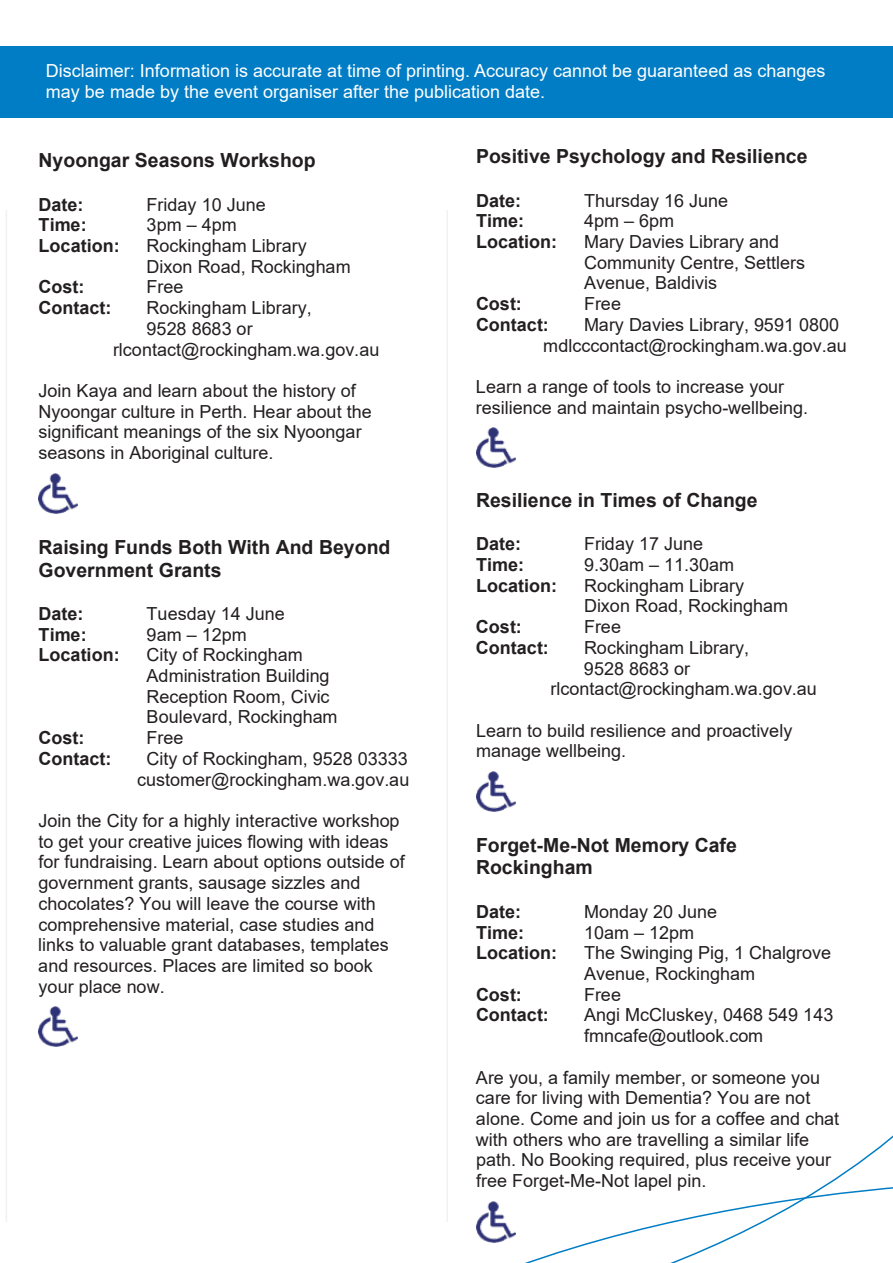
<style>
.page{position:relative;width:893px;height:1263px;background:#fff}
.page>*{position:absolute;margin:0;border:0;box-sizing:border-box;transform-origin:0 0}
.t1{font:700 19.5px/22.5px "Arial";color:#231f20}
.t2{font:18px/20.7px "Arial";color:#231f20}
.t3{font:700 18px "Arial";color:#231f20}
.t4{font:18px/21.6px "Arial";color:#fff}
</style>
<div class="page">
<div style="left:1px;top:46px;width:892px;height:72px;background:#007dc5"></div>
<svg style="left:0;top:54px;width:1px;height:61px"></svg>
<svg style="left:488px;top:1176px;width:405px;height:85px"></svg>
<hr style="left:6px;top:210px;width:1px;height:1012px;background:#f1f1f2">
<hr style="left:447px;top:210px;width:1px;height:1012px;background:#f1f1f2">
<img style="left:39px;top:473px;width:38px;height:40px">
<img style="left:39px;top:1007px;width:38px;height:40px">
<img style="left:476px;top:428px;width:39px;height:40px">
<img style="left:476px;top:771px;width:39px;height:41px">
<img style="left:476px;top:1201px;width:39px;height:41px">
<p class="t4" style="left:46px;top:59px;width:781px">Disclaimer: Information is accurate at time of printing. Accuracy cannot be guaranteed as changes may be made by the event organiser after the publication date.</p>
<p class="t1" style="left:39px;top:149px;width:279px">Nyoongar Seasons Workshop</p>
<p class="t3" style="left:39px;top:192px;width:47px">Date:</p>
<p class="t2" style="left:147px;top:194px;width:121px">Friday 10 June</p>
<p class="t3" style="left:39px;top:212px;width:50px">Time:</p>
<p class="t2" style="left:147px;top:215px;width:92px">3pm – 4pm</p>
<p class="t3" style="left:39px;top:233px;width:83px">Location:</p>
<p class="t2" style="left:147px;top:235px;width:206px">Rockingham Library<br>Dixon Road, Rockingham</p>
<p class="t3" style="left:39px;top:274px;width:47px">Cost:</p>
<p class="t2" style="left:147px;top:277px;width:39px">Free</p>
<p class="t3" style="left:39px;top:295px;width:74px">Contact:</p>
<p class="t2" style="left:147px;top:297px;width:167px">Rockingham Library,</p>
<p class="t2" style="left:147px;top:318px;width:108px">9528 8683 or</p>
<p class="t2" style="left:113px;top:339px;width:268px">rlcontact@rockingham.wa.gov.au</p>
<p class="t2" style="left:38px;top:380px;width:335px">Join Kaya and learn about the history of Nyoongar culture in Perth. Hear about the significant meanings of the six Nyoongar seasons in Aboriginal culture.</p>
<p class="t1" style="left:39px;top:536px;width:353px">Raising Funds Both With And Beyond<br>Government Grants</p>
<p class="t3" style="left:39px;top:601px;width:47px">Date:</p>
<p class="t2" style="left:147px;top:603px;width:140px">Tuesday 14 June</p>
<p class="t3" style="left:39px;top:622px;width:50px">Time:</p>
<p class="t2" style="left:147px;top:624px;width:102px">9am – 12pm</p>
<p class="t3" style="left:39px;top:642px;width:83px">Location:</p>
<p class="t2" style="left:147px;top:645px;width:192px">City of Rockingham<br>Administration Building<br>Reception Room, Civic<br>Boulevard, Rockingham</p>
<p class="t3" style="left:39px;top:725px;width:47px">Cost:</p>
<p class="t2" style="left:147px;top:727px;width:39px">Free</p>
<p class="t3" style="left:39px;top:746px;width:74px">Contact:</p>
<p class="t2" style="left:137px;top:748px;width:274px;text-align:center">City of Rockingham, 9528 03333 customer@rockingham.wa.gov.au</p>
<p class="t2" style="left:38px;top:810px;width:368px">Join the City for a highly interactive workshop to get your creative juices flowing with ideas for fundraising. Learn about options outside of government grants, sausage sizzles and chocolates? You will leave the course with comprehensive material, case studies and links to valuable grant databases, templates and resources. Places are limited so book your place now.</p>
<p class="t1" style="left:476px;top:145px;width:333px">Positive Psychology and Resilience</p>
<p class="t3" style="left:476px;top:188px;width:47px">Date:</p>
<p class="t2" style="left:584px;top:190px;width:146px">Thursday 16 June</p>
<p class="t3" style="left:476px;top:208px;width:50px">Time:</p>
<p class="t2" style="left:584px;top:211px;width:92px">4pm – 6pm</p>
<p class="t3" style="left:476px;top:229px;width:83px">Location:</p>
<p class="t2" style="left:584px;top:231px;width:223px">Mary Davies Library and<br>Community Centre, Settlers<br>Avenue, Baldivis</p>
<p class="t3" style="left:476px;top:291px;width:47px">Cost:</p>
<p class="t2" style="left:584px;top:293px;width:39px">Free</p>
<p class="t3" style="left:476px;top:312px;width:74px">Contact:</p>
<p class="t2" style="left:543px;top:314px;width:305px;text-indent:41px">Mary Davies Library, 9591 0800 mdlcccontact@rockingham.wa.gov.au</p>
<p class="t2" style="left:476px;top:376px;width:334px">Learn a range of tools to increase your resilience and maintain psycho-wellbeing.</p>
<p class="t1" style="left:476px;top:489px;width:283px">Resilience in Times of Change</p>
<p class="t3" style="left:476px;top:531px;width:47px">Date:</p>
<p class="t2" style="left:584px;top:533px;width:121px">Friday 17 June</p>
<p class="t3" style="left:476px;top:552px;width:50px">Time:</p>
<p class="t2" style="left:584px;top:554px;width:152px">9.30am – 11.30am</p>
<p class="t3" style="left:476px;top:573px;width:83px">Location:</p>
<p class="t2" style="left:584px;top:575px;width:206px">Rockingham Library<br>Dixon Road, Rockingham</p>
<p class="t3" style="left:476px;top:614px;width:47px">Cost:</p>
<p class="t2" style="left:584px;top:616px;width:39px">Free</p>
<p class="t3" style="left:476px;top:635px;width:74px">Contact:</p>
<p class="t2" style="left:584px;top:637px;width:167px">Rockingham Library,</p>
<p class="t2" style="left:584px;top:658px;width:108px">9528 8683 or</p>
<p class="t2" style="left:551px;top:678px;width:268px">rlcontact@rockingham.wa.gov.au</p>
<p class="t2" style="left:476px;top:720px;width:318px">Learn to build resilience and proactively manage wellbeing.</p>
<p class="t1" style="left:476px;top:834px;width:263px">Forget-Me-Not Memory Cafe<br>Rockingham</p>
<p class="t3" style="left:476px;top:899px;width:47px">Date:</p>
<p class="t2" style="left:584px;top:901px;width:135px">Monday 20 June</p>
<p class="t3" style="left:476px;top:920px;width:50px">Time:</p>
<p class="t2" style="left:584px;top:922px;width:112px">10am – 12pm</p>
<p class="t3" style="left:476px;top:940px;width:83px">Location:</p>
<p class="t2" style="left:584px;top:942px;width:249px">The Swinging Pig, 1 Chalgrove<br>Avenue, Rockingham</p>
<p class="t3" style="left:476px;top:982px;width:47px">Cost:</p>
<p class="t2" style="left:584px;top:984px;width:39px">Free</p>
<p class="t3" style="left:476px;top:1002px;width:74px">Contact:</p>
<p class="t2" style="left:584px;top:1005px;width:251px">Angi McCluskey, 0468 549 143 fmncafe@outlook.com</p>
<p class="t2" style="left:476px;top:1067px;width:365px">Are you, a family member, or someone you care for living with Dementia? You are not alone. Come and join us for a coffee and chat with others who are travelling a similar life path. No Booking required, plus receive your free Forget-Me-Not lapel pin.</p>
</div>
